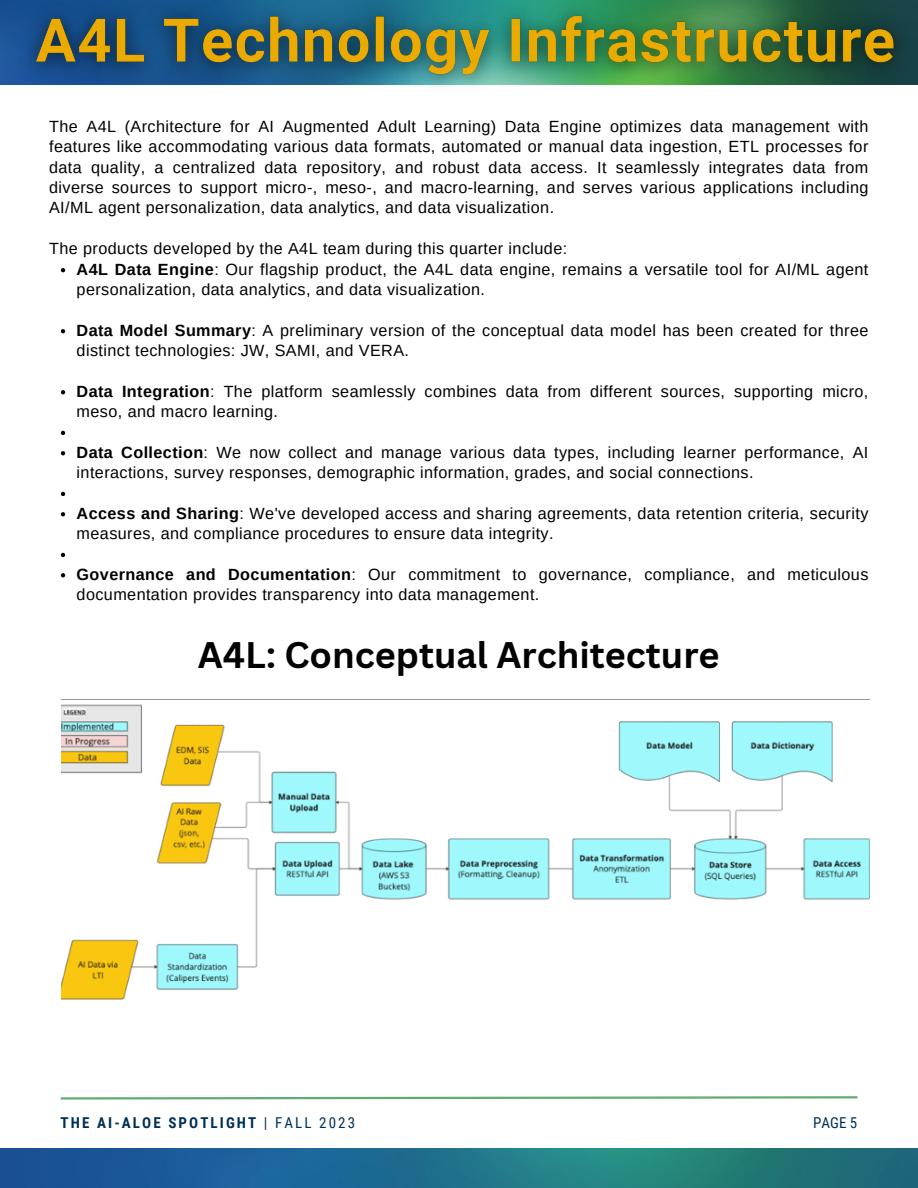
<style>
.page{position:relative;width:918px;height:1188px;background:#fff}
.page>*{position:absolute;margin:0;border:0;box-sizing:border-box;transform-origin:0 0}
.t1{font:700 36px "Canva Sans";color:#000}
.t2{font:16.2px/20.4px "Arimo";letter-spacing:.025em;color:#000}
.t3{font:700 15px "Roboto Condensed";letter-spacing:.14em;color:#003057}
.t4{font:15px "Roboto Condensed";color:#003057}
.s1{font-weight:700}
.s2{font-weight:400}
</style>
<div class="page">
<svg style="left:60px;top:1096px;width:798px;height:4px"></svg>
<img style="left:0;top:1149px;width:918px;height:39px">
<svg style="left:61px;top:268px;width:4px;height:4px"></svg>
<svg style="left:61px;top:329px;width:4px;height:4px"></svg>
<svg style="left:61px;top:390px;width:4px;height:4px"></svg>
<svg style="left:61px;top:431px;width:4px;height:4px"></svg>
<svg style="left:61px;top:451px;width:4px;height:4px"></svg>
<svg style="left:61px;top:492px;width:4px;height:4px"></svg>
<svg style="left:61px;top:512px;width:4px;height:4px"></svg>
<svg style="left:61px;top:553px;width:4px;height:4px"></svg>
<svg style="left:61px;top:573px;width:4px;height:4px"></svg>
<img style="left:61px;top:699px;width:808px;height:301px">
<img style="left:9px;top:0;width:909px;height:87px">
<p class="t2" style="left:49px;top:116px;width:821px;text-align:justify">The A4L (Architecture for AI Augmented Adult Learning) Data Engine optimizes data management with features like accommodating various data formats, automated or manual data ingestion, ETL processes for data quality, a centralized data repository, and robust data access. It seamlessly integrates data from diverse sources to support micro-, meso-, and macro-learning, and serves various applications including AI/ML agent personalization, data analytics, and data visualization.</p>
<p class="t2" style="left:49px;top:238px;width:520px">The products developed by the A4L team during this quarter include:</p>
<p class="t2" style="left:77px;top:259px;width:793px"><span class="s1">A4L Data Engine</span>: Our flagship product, the A4L data engine, remains a versatile tool for AI/ML agent personalization, data analytics, and data visualization.</p>
<p class="t2" style="left:77px;top:320px;width:793px"><span class="s1">Data Model Summary</span>: A preliminary version of the conceptual data model has been created for three distinct technologies: JW, SAMI, and VERA.</p>
<p class="t2" style="left:77px;top:381px;width:793px"><span class="s1">Data Integration</span>: The platform seamlessly combines data from different sources, supporting micro, meso, and macro learning.</p>
<p class="t2" style="left:77px;top:442px;width:793px"><span class="s1">Data Collection</span>: We now collect and manage various data types, including learner performance, AI interactions, survey responses, demographic information, grades, and social connections.</p>
<p class="t2" style="left:77px;top:503px;width:793px"><span class="s1">Access and Sharing</span>: We've developed access and sharing agreements, data retention criteria, security measures, and compliance procedures to ensure data integrity.</p>
<p class="t2" style="left:77px;top:564px;width:793px"><span class="s1">Governance and Documentation</span>: Our commitment to governance, compliance, and meticulous documentation provides transparency into data management.</p>
<p class="t1" style="left:198px;top:630px;width:523px">A4L: Conceptual Architecture</p>
<p class="t3" style="left:61px;top:1114px;width:296px">THE AI-ALOE SPOTLIGHT <span class="s2">| FALL 2023</span></p>
<p class="t4" style="left:813px;top:1114px;width:46px">PAGE 5</p>
</div>
